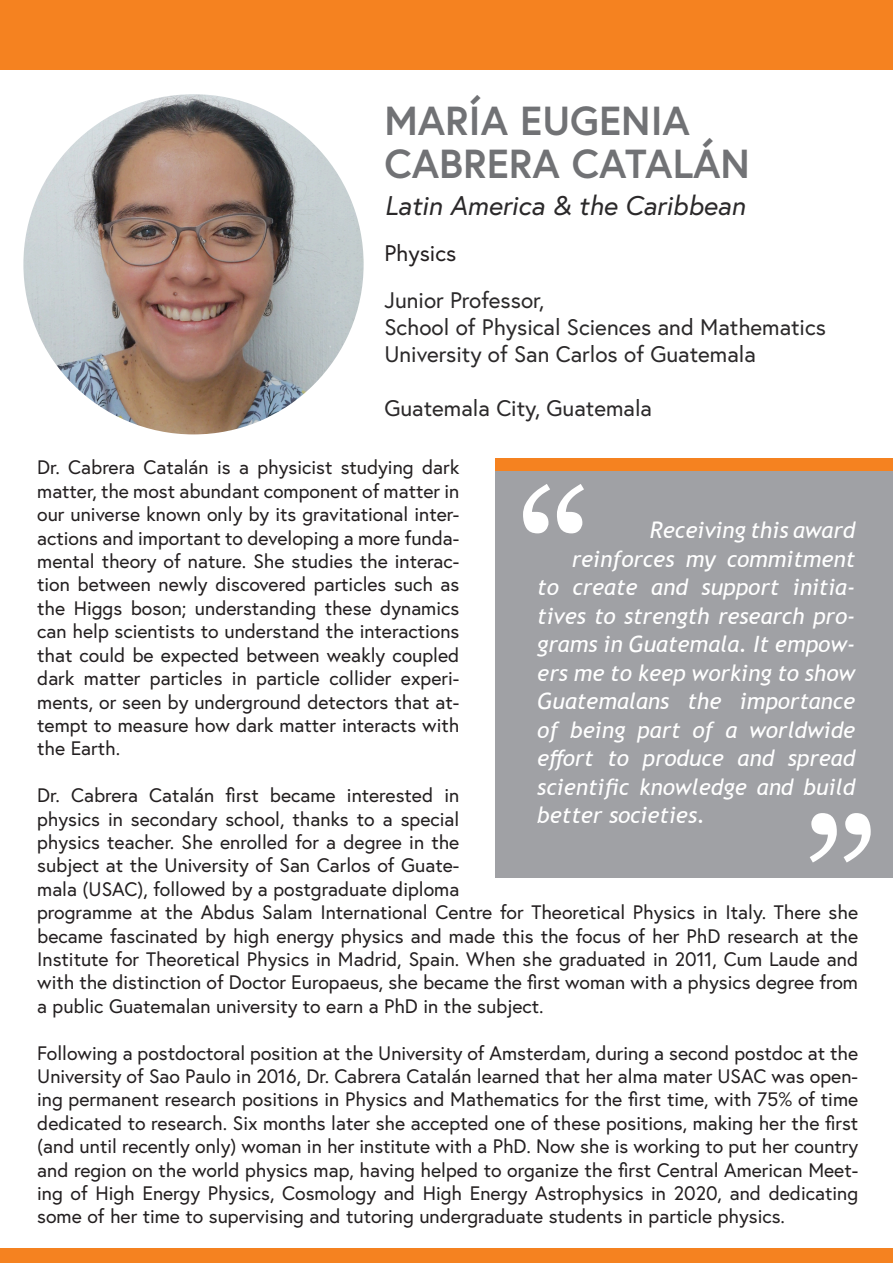
<style>
.page{position:relative;width:893px;height:1263px;background:#fff}
.page>*{position:absolute;margin:0;border:0;box-sizing:border-box;transform-origin:0 0}
.t1{font:187.5px "Georgia";color:#fff}
.t2{font:700 40.5px/43.5px "Europa";color:#717275}
.t3{font:italic 27px "Europa";color:#2b292a}
.t4{font:italic 22.5px "Trebuchet MS";color:#fff}
.t5{font:22.5px/27px "Europa";color:#2b292a}
.t6{font:22.5px "Europa";color:#231f20}
.t7{font:19.5px/23.4px "Europa";color:#231f20;text-align:justify}
</style>
<div class="page">
<div style="left:0;top:0;width:893px;height:70px;background:#f58220"></div>
<div style="left:495px;top:459px;width:398px;height:419px;background:#a0a1a5"></div>
<div style="left:495px;top:459px;width:398px;height:12px;background:#f58220"></div>
<div style="left:0;top:1249px;width:893px;height:14px;background:#f58220"></div>
<img style="left:23px;top:94px;width:341px;height:340px;border-radius:170px">
<h2 class="t2" style="left:384px;top:98px;width:367px">MARÍA EUGENIA<br>CABRERA CATALÁN</h2>
<h3 class="t3" style="left:384px;top:188px;width:362px">Latin America &amp; the Caribbean</h3>
<p class="t6" style="left:384px;top:239px;width:73px">Physics</p>
<p class="t5" style="left:384px;top:286px;width:443px">Junior Professor,<br>School of Physical Sciences and Mathematics<br>University of San Carlos of Guatemala</p>
<p class="t5" style="left:384px;top:394px;width:269px">Guatemala City, Guatemala</p>
<p class="t7" style="left:37px;top:456px;width:424px">Dr. Cabrera Catalán is a physicist studying dark matter, the most abundant component of matter in our universe known only by its gravitational inter&shy;actions and important to developing a more funda&shy;mental theory of nature. She studies the interac&shy;tion between newly discovered particles such as the Higgs boson; understanding these dynamics can help scientists to understand the interactions that could be expected between weakly coupled dark matter particles in particle collider experi&shy;ments, or seen by underground detectors that at&shy;tempt to measure how dark matter interacts with the Earth.</p>
<p class="t7" style="left:37px;top:783px;width:823px;text-align:left">Dr. Cabrera Catalán first became interested in<br>physics in secondary school, thanks to a special<br>physics teacher. She enrolled for a degree in the<br>subject at the University of San Carlos of Guate-<br>mala (USAC), followed by a postgraduate diploma<br>programme at the Abdus Salam International Centre for Theoretical Physics in Italy. There she became fascinated by high energy physics and made this the focus of her PhD research at the Institute for Theoretical Physics in Madrid, Spain. When she graduated in 2011, Cum Laude and with the distinction of Doctor Europaeus, she became the first woman with a physics degree from a public Guatemalan university to earn a PhD in the subject.</p>
<p class="t7" style="left:37px;top:1041px;width:823px">Following a postdoctoral position at the University of Amsterdam, during a second postdoc at the University of Sao Paulo in 2016, Dr. Cabrera Catalán learned that her alma mater USAC was open&shy;ing permanent research positions in Physics and Mathematics for the first time, with 75% of time dedicated to research. Six months later she accepted one of these positions, making her the first (and until recently only) woman in her institute with a PhD. Now she is working to put her country and region on the world physics map, having helped to organize the first Central American Meet&shy;ing of High Energy Physics, Cosmology and High Energy Astrophysics in 2020, and dedicating some of her time to supervising and tutoring undergraduate students in particle physics.</p>
<h1 class="t1" style="left:516px;top:445px;width:78px">“</h1>
<p class="t4" style="left:650px;top:516px;width:207px">Receiving this award</p>
<p class="t4" style="left:572px;top:545px;width:285px">reinforces my commitment</p>
<p class="t4" style="left:537px;top:573px;width:320px">to create and support initia-</p>
<p class="t4" style="left:537px;top:602px;width:319px">tives to strength research pro-</p>
<p class="t4" style="left:537px;top:631px;width:320px">grams in Guatemala. It empow-</p>
<p class="t4" style="left:537px;top:659px;width:319px">ers me to keep working to show</p>
<p class="t4" style="left:537px;top:688px;width:320px">Guatemalans the importance</p>
<p class="t4" style="left:537px;top:716px;width:320px">of being part of a worldwide</p>
<p class="t4" style="left:537px;top:745px;width:319px">effort to produce and spread</p>
<p class="t4" style="left:537px;top:773px;width:320px">scientific knowledge and build</p>
<p class="t4" style="left:537px;top:802px;width:170px">better societies.</p>
<h1 class="t1" style="left:801px;top:775px;width:78px">”</h1>
</div>
